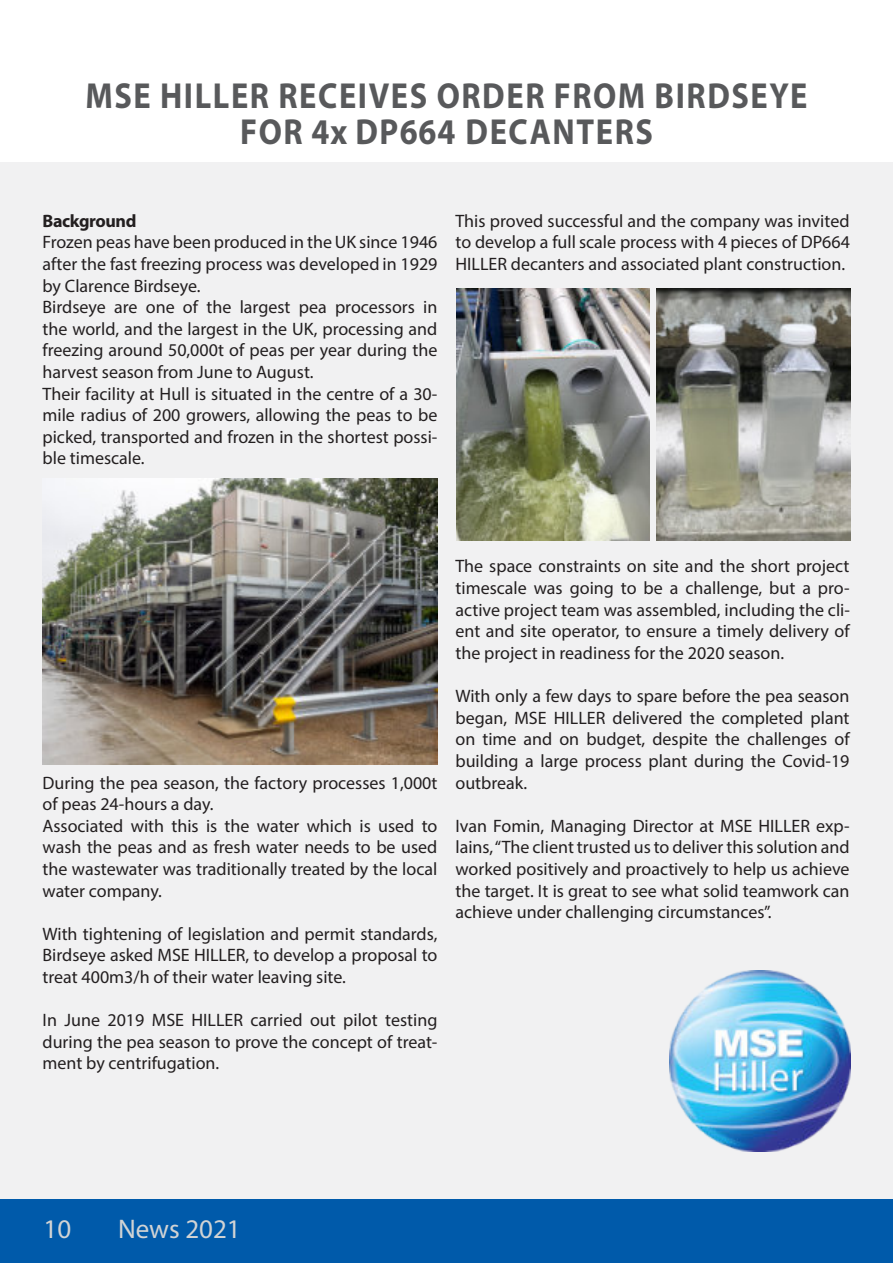
<style>
.page{position:relative;width:893px;height:1263px;background:#fff}
.page>*{position:absolute;margin:0;border:0;box-sizing:border-box;transform-origin:0 0}
.t1{font:700 36.3px/36px "Myriad Pro";letter-spacing:.05em;color:#58595b;text-align:center;scale:.89 1}
.t2{font:27px "Myriad Pro";color:#d1d3d4}
.t3{font:18px/21.6px "Myriad Pro";color:#231f20;text-align:justify}
.t4{font:700 18px "Myriad Pro";letter-spacing:-.02em;color:#231f20}
</style>
<div class="page">
<div style="left:0;top:162px;width:893px;height:1044px;background:#f1f1f2"></div>
<div style="left:0;top:1199px;width:893px;height:64px;background:#005aaa"></div>
<img style="left:43px;top:479px;width:395px;height:286px">
<img style="left:456px;top:288px;width:193px;height:252px">
<img style="left:669px;top:970px;width:181px;height:181px">
<img style="left:656px;top:288px;width:194px;height:252px">
<h1 class="t1" style="left:85px;top:80px;width:813px">MSE HILLER RECEIVES ORDER FROM BIRDSEYE<br>FOR 4x DP664 DECANTERS</h1>
<p class="t4" style="left:43px;top:213px;width:96px">Background</p>
<p class="t3" style="left:43px;top:233px;width:396px;text-align:left">Frozen peas have been produced in the UK since 1946 after the fast freezing process was developed in 1929 by Clarence Birdseye.<br>Birdseye are one of the largest pea processors in the world, and the largest in the UK, processing and freezing around 50,000t of peas per year during the harvest season from June to August.<br>Their facility at Hull is situated in the centre of a 30- mile radius of 200 growers, allowing the peas to be picked, transported and frozen in the shortest possi&shy;ble timescale.</p>
<p class="t3" style="left:455px;top:212px;width:396px">This proved successful and the company was invited to develop a full scale process with 4 pieces of DP664<br>HILLER decanters and associated plant construction.</p>
<p class="t3" style="left:43px;top:773px;width:396px;text-align:left">During the pea season, the factory processes 1,000t of peas 24-hours a day.<br>Associated with this is the water which is used to wash the peas and as fresh water needs to be used the wastewater was traditionally treated by the local water company.</p>
<p class="t3" style="left:43px;top:924px;width:396px">With tightening of legislation and permit standards, Birdseye asked MSE HILLER, to develop a proposal to treat 400m3/h of their water leaving site.</p>
<p class="t3" style="left:43px;top:1011px;width:396px">In June 2019 MSE HILLER carried out pilot testing during the pea season to prove the concept of treat&shy;ment by centrifugation.</p>
<p class="t3" style="left:455px;top:557px;width:396px">The space constraints on site and the short project timescale was going to be a challenge, but a pro&shy;active project team was assembled, including the cli&shy;ent and site operator, to ensure a timely delivery of the project in readiness for the 2020 season.</p>
<p class="t3" style="left:455px;top:687px;width:396px">With only a few days to spare before the pea season began, MSE HILLER delivered the completed plant on time and on budget, despite the challenges of building a large process plant during the Covid-19 outbreak.</p>
<p class="t3" style="left:455px;top:816px;width:396px">Ivan Fomin, Managing Director at MSE HILLER exp&shy;lains,“The client trusted us to deliver this solution and worked positively and proactively to help us achieve the target. It is great to see what solid teamwork can achieve under challenging circumstances”.</p>
<h2 class="t2" style="left:44px;top:1218px;width:29px">10</h2>
<h2 class="t2" style="left:118px;top:1218px;width:124px">News 2021</h2>
</div>
